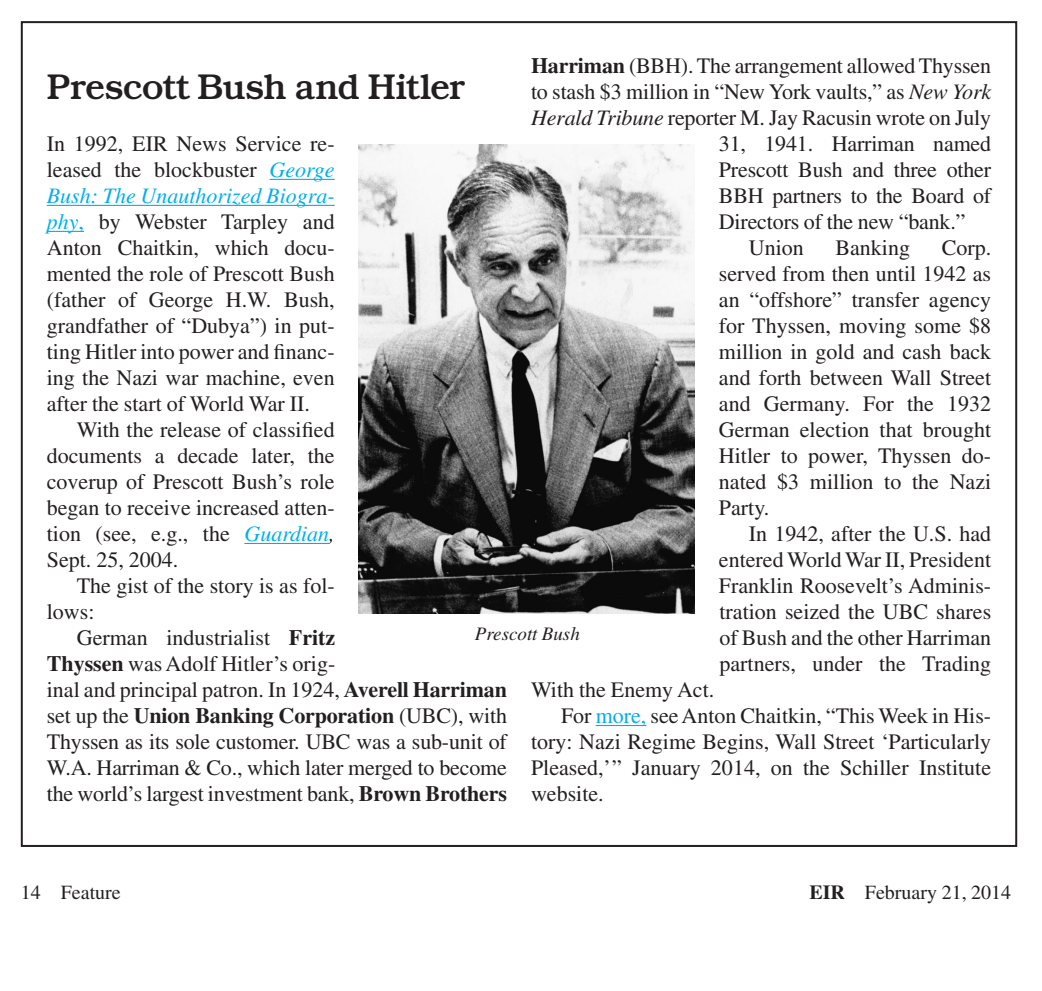
<style>
.page{position:relative;width:1042px;height:991px;background:#fff}
.page>*{position:absolute;margin:0;border:0;box-sizing:border-box;transform-origin:0 0}
.t1{font:500 36px "Bookman";letter-spacing:-.035em;color:#231f20}
.t2{font:22px/26px "Times";color:#231f20;text-align:justify}
.t3{font:20px "Times";color:#231f20}
.t4{font:italic 19px "Times";color:#231f20}
.s1{font-weight:700}
.s2{font-style:italic}
.s3{font-style:italic;color:#00aeef}
.s4{color:#00aeef}
</style>
<div class="page">
<hr style="left:269px;top:179px;width:66px;height:1px;background:#00aeef">
<hr style="left:47px;top:205px;width:288px;height:1px;background:#00aeef">
<hr style="left:47px;top:231px;width:37px;height:1px;background:#00aeef">
<hr style="left:244px;top:543px;width:85px;height:1px;background:#00aeef">
<hr style="left:595px;top:725px;width:51px;height:1px;background:#00aeef">
<img style="left:359px;top:144px;width:336px;height:469px">
<p class="t2" style="left:531px;top:53px;width:461px"><span class="s1">Harriman</span> (BBH). The arrangement allowed Thyssen</p>
<p class="t2" style="left:531px;top:79px;width:462px">to stash $3 million in “New York vaults,” as <span class="s2">New York</span></p>
<p class="t2" style="left:531px;top:105px;width:461px"><span class="s2">Herald Tribune</span> reporter M. Jay Racusin wrote on July</p>
<p class="t2" style="left:719px;top:131px;width:274px">31, 1941. Harriman named</p>
<p class="t2" style="left:719px;top:157px;width:274px">Prescott Bush and three other</p>
<p class="t2" style="left:719px;top:183px;width:274px">BBH partners to the Board of</p>
<p class="t2" style="left:719px;top:209px;width:248px">Directors of the new “bank.”</p>
<p class="t2" style="left:749px;top:235px;width:56px">Union</p>
<p class="t2" style="left:835px;top:235px;width:76px">Banking</p>
<h1 class="t1" style="left:47px;top:66px;width:419px">Prescott Bush and Hitler</h1>
<p class="t2" style="left:47px;top:131px;width:289px">In 1992, EIR News Service re&shy;leased the blockbuster <span class="s3">George Bush: The Unauthorized Biogra&shy;phy</span><span class="s4">,</span> by Webster Tarpley and Anton Chaitkin, which docu&shy;mented the role of Prescott Bush (father of George H.W. Bush, grandfather of “Dubya”) in put&shy;ting Hitler into power and financ&shy;ing the Nazi war machine, even after the start of World War II.</p>
<p class="t2" style="left:47px;top:417px;width:289px;text-indent:30px">With the release of classified documents a decade later, the coverup of Prescott Bush’s role began to receive increased atten&shy;tion (see, e.g., the <span class="s3">Guardian</span><span class="s2">, </span>Sept. 25, 2004.</p>
<p class="t2" style="left:47px;top:573px;width:289px;text-indent:30px">The gist of the story is as fol&shy;lows:</p>
<p class="t2" style="left:47px;top:625px;width:462px;text-align:left;text-indent:30px">German industrialist <span class="s1">Fritz<br>Thyssen</span> was Adolf Hitler’s orig-<br>inal and principal patron. In 1924, <span class="s1">Averell Harriman </span>set up the <span class="s1">Union Banking Corporation</span> (UBC), with Thyssen as its sole customer. UBC was a sub-unit of W.A. Harriman &amp; Co., which later merged to become the world’s largest investment bank, <span class="s1">Brown Brothers</span></p>
<p class="t2" style="left:719px;top:235px;width:274px;text-indent:223px">Corp. served from then until 1942 as an “offshore” transfer agency for Thyssen, moving some $8 million in gold and cash back and forth between Wall Street and Germany. For the 1932<br>German election that brought Hitler to power, Thyssen do&shy;nated $3 million to the Nazi Party.</p>
<p class="t2" style="left:719px;top:521px;width:274px;text-indent:30px">In 1942, after the U.S. had entered World War II, President Franklin Roosevelt’s Adminis&shy;tration seized the UBC shares of Bush and the other Harriman partners, under the Trading</p>
<p class="t4" style="left:475px;top:623px;width:106px">Prescott Bush</p>
<p class="t2" style="left:531px;top:677px;width:185px">With the Enemy Act.</p>
<p class="t2" style="left:561px;top:703px;width:431px">For <span class="s4">more,</span> see Anton Chaitkin, “This Week in His-</p>
<p class="t2" style="left:531px;top:729px;width:461px">tory: Nazi Regime Begins, Wall Street ‘Particularly</p>
<p class="t2" style="left:531px;top:755px;width:461px">Pleased,’” January 2014, on the Schiller Institute</p>
<p class="t2" style="left:531px;top:781px;width:74px">website.</p>
<p class="t3" style="left:21px;top:881px;width:101px">14 Feature</p>
<p class="t3" style="left:809px;top:881px;width:203px"><span class="s1">EIR</span> February 21, 2014</p>
</div>
